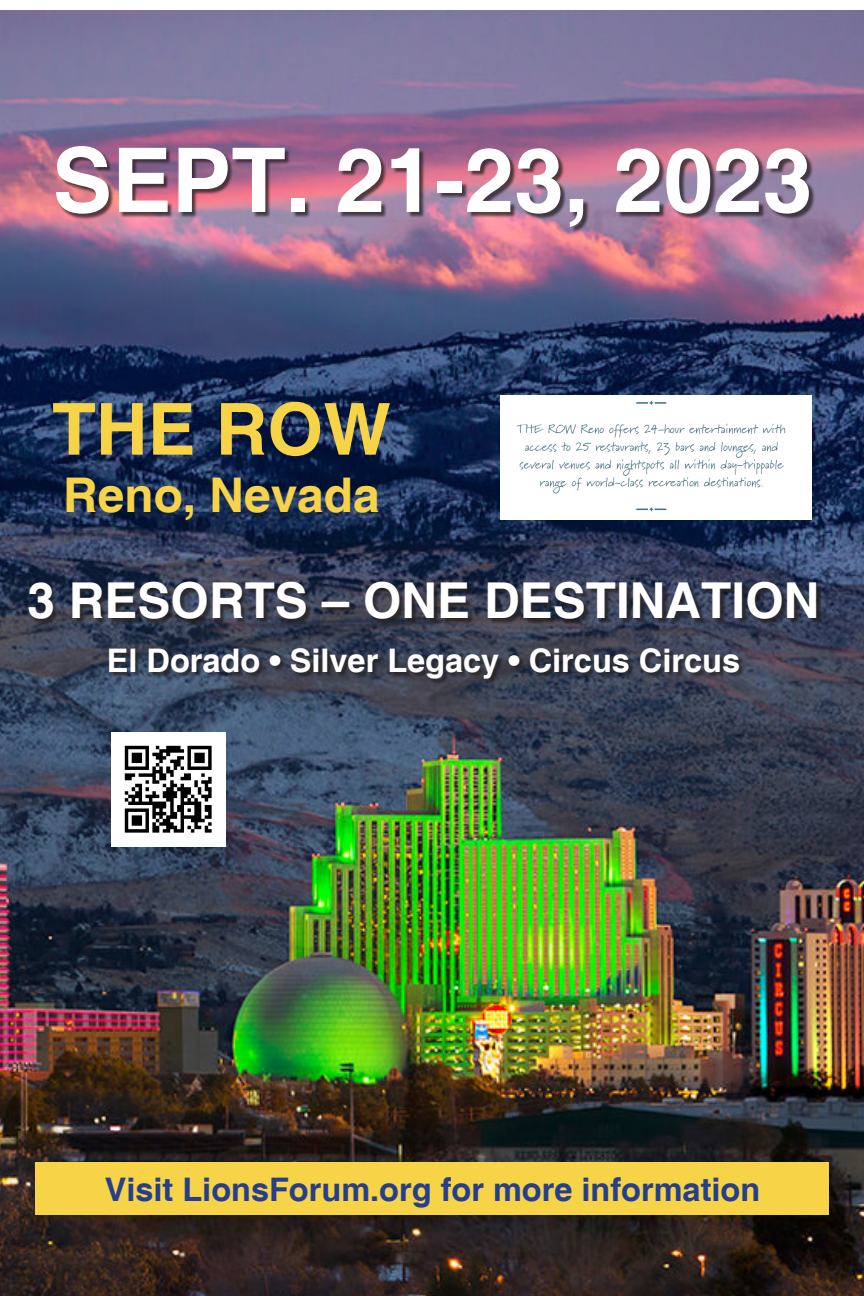
<style>
.page{position:relative;width:864px;height:1296px;background:#fff}
.page>*{position:absolute;margin:0;border:0;box-sizing:border-box;transform-origin:0 0}
.t1{font:700 89.35px "Helvetica";color:#fff}
.t2{font:700 71.8px "Helvetica";color:#f7d348}
.t3{font:700 49.5px "Helvetica";color:#fff}
.t4{font:700 47.85px "Helvetica";color:#f7d349}
.t5{font:700 32.5px "Helvetica";color:#253f8e}
.t6{font:700 32.5px "Helvetica";color:#fff}
</style>
<div class="page">
<img style="left:0;top:11px;width:864px;height:1285px">
<div style="left:30px;top:583px;width:792px;height:42px;background:#231f20;opacity:.75"></div>
<div style="left:110px;top:648px;width:635px;height:37px;background:#231f20;opacity:.75"></div>
<img style="left:500px;top:395px;width:312px;height:125px">
<div style="left:36px;top:1163px;width:793px;height:52px;background:#f7d348"></div>
<div style="left:57px;top:147px;width:758px;height:86px;background:#231f20;opacity:.75"></div>
<img style="left:111px;top:732px;width:115px;height:114px">
<p class="t1" style="left:53px;top:126px;width:761px">SEPT. 21-23, 2023</p>
<p class="t2" style="left:52px;top:386px;width:340px">THE ROW</p>
<p class="t4" style="left:63px;top:466px;width:318px">Reno, Nevada</p>
<p class="t3" style="left:27px;top:571px;width:794px">3 RESORTS – ONE DESTINATION</p>
<p class="t6" style="left:107px;top:640px;width:635px">El Dorado • Silver Legacy • Circus Circus</p>
<p class="t5" style="left:105px;top:1169px;width:657px">Visit LionsForum.org for more information</p>
</div>
